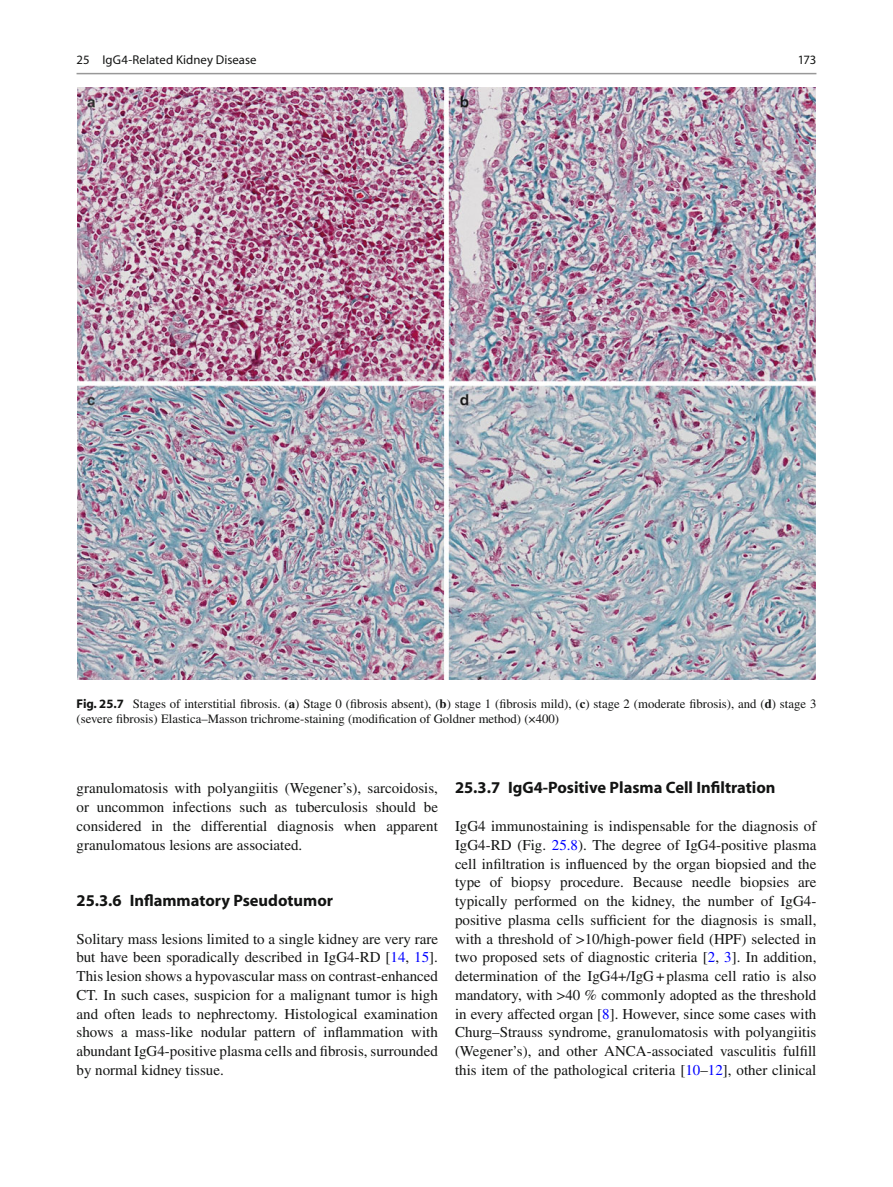
<style>
.page{position:relative;width:893px;height:1187px;background:#fff}
.page>*{position:absolute;margin:0;border:0;box-sizing:border-box;transform-origin:0 0}
.t1{font:700 16.5px "Myriad";color:#131413}
.t2{font:15px/18.8px "Times";color:#131413;text-align:justify}
.t3{font:12.75px/15px "Times";color:#131413}
.t4{font:12.75px "Myriad";letter-spacing:.005em;color:#131413}
.s1{font-family:"Myriad";font-weight:700}
.s2{font-weight:700}
.s3{color:#00f}
</style>
<div class="page">
<img style="left:77px;top:88px;width:738px;height:591px">
<hr style="left:77px;top:73px;width:739px;height:1px;background:#989898">
<p class="t4" style="left:77px;top:55px;width:182px">25 IgG4-Related Kidney Disease</p>
<p class="t4" style="left:798px;top:55px;width:20px">173</p>
<p class="t3" style="left:77px;top:697px;width:741px"><span class="s1">Fig. 25.7</span> Stages of interstitial fibrosis. ( <span class="s2">a</span> ) Stage 0 (fibrosis absent), ( <span class="s2">b</span> ) stage 1 (fibrosis mild), ( <span class="s2">c</span> ) stage 2 (moderate fibrosis), and ( <span class="s2">d</span> ) stage 3 (severe fibrosis) Elastica–Masson trichrome-staining (modification of Goldner method) (×400)</p>
<p class="t2" style="left:77px;top:780px;width:363px">granulomatosis with polyangiitis (Wegener’s), sarcoidosis, or uncommon infections such as tuberculosis should be considered in the differential diagnosis when apparent granulomatous lesions are associated.</p>
<p class="t1" style="left:77px;top:894px;width:258px">25.3.6 Inflammatory Pseudotumor</p>
<p class="t2" style="left:77px;top:930px;width:363px">Solitary mass lesions limited to a single kidney are very rare but have been sporadically described in IgG4-RD [ <span class="s3">14</span> , <span class="s3">15</span> ].<br>This lesion shows a hypovascular mass on contrast-enhanced CT. In such cases, suspicion for a malignant tumor is high and often leads to nephrectomy. Histological examination shows a mass-like nodular pattern of inflammation with abundant IgG4-positive plasma cells and fibrosis, surrounded by normal kidney tissue.</p>
<p class="t1" style="left:455px;top:781px;width:322px">25.3.7 IgG4-Positive Plasma Cell Infiltration</p>
<p class="t2" style="left:455px;top:818px;width:363px">IgG4 immunostaining is indispensable for the diagnosis of IgG4-RD (Fig. <span class="s3">25.8</span> ). The degree of IgG4-positive plasma cell infiltration is influenced by the organ biopsied and the type of biopsy procedure. Because needle biopsies are typically performed on the kidney, the number of IgG4- positive plasma cells sufficient for the diagnosis is small, with a threshold of &gt;10/high-power field (HPF) selected in two proposed sets of diagnostic criteria [ <span class="s3">2</span> , <span class="s3">3</span> ]. In addition, determination of the IgG4+/IgG + plasma cell ratio is also mandatory, with &gt;40 % commonly adopted as the threshold in every affected organ [ <span class="s3">8</span> ]. However, since some cases with Churg–Strauss syndrome, granulomatosis with polyangiitis (Wegener’s), and other ANCA-associated vasculitis fulfill this item of the pathological criteria [ <span class="s3">10</span> – <span class="s3">12</span> ], other clinical</p>
</div>
